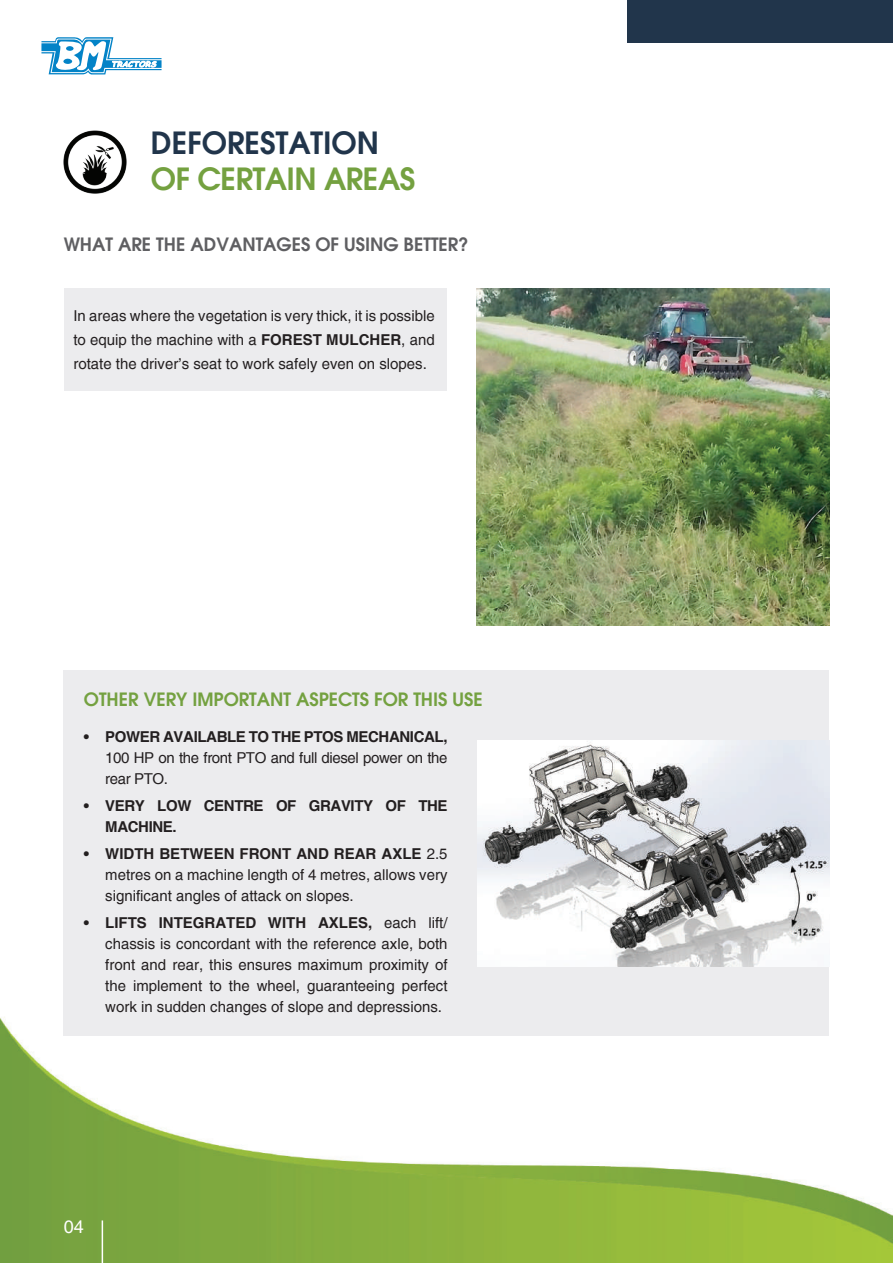
<style>
.page{position:relative;width:893px;height:1263px;background:#fff}
.page>*{position:absolute;margin:0;border:0;box-sizing:border-box;transform-origin:0 0}
.t1{font:600 30px "Avant Garde";letter-spacing:-.015em;color:#74a140}
.t2{font:600 30px "Avant Garde";color:#21354b}
.t3{font:600 18px "Avant Garde";color:#74a140}
.t4{font:600 18px "Avant Garde";color:#5f5f62}
.t5{font:18px "Helvetica";color:#fff}
.t6{font:15px/21px "Helvetica";color:#231f20;text-align:justify}
.t7{font:700 15px/21px "Helvetica";letter-spacing:-.025em;color:#231f20}
.t8{font:15px/21px "Helvetica";letter-spacing:-.025em;color:#231f20}
.s1{font-weight:700}
</style>
<div class="page">
<img style="left:0;top:1006px;width:893px;height:257px">
<svg style="left:41px;top:37px;width:121px;height:37px"></svg>
<hr style="left:102px;top:1220px;width:1px;height:43px;background:#fff">
<div style="left:627px;top:0;width:266px;height:43px;background:#21354b"></div>
<img style="left:476px;top:288px;width:353px;height:338px">
<img style="left:63px;top:130px;width:64px;height:64px">
<div style="left:64px;top:288px;width:382px;height:103px;background:#ececee"></div>
<div style="left:64px;top:670px;width:765px;height:365px;background:#ececee"></div>
<img style="left:477px;top:740px;width:352px;height:226px">
<h1 class="t2" style="left:151px;top:124px;width:229px">DEFORESTATION</h1>
<h1 class="t1" style="left:151px;top:160px;width:266px">OF CERTAIN AREAS</h1>
<p class="t4" style="left:64px;top:233px;width:406px">WHAT ARE THE ADVANTAGES OF USING BETTER?</p>
<p class="t6" style="left:73px;top:304px;width:363px;line-height:24px">In areas where the vegetation is very thick, it is possible to equip the machine with a <span class="s1">FOREST MULCHER</span>, and rotate the driver’s seat to work safely even on slopes.</p>
<p class="t3" style="left:84px;top:687px;width:400px">OTHER VERY IMPORTANT ASPECTS FOR THIS USE</p>
<p class="t7" style="left:84px;top:726px;width:365px">• POWER AVAILABLE TO THE PTOS MECHANICAL,</p>
<p class="t8" style="left:105px;top:748px;width:344px">100 HP on the front PTO and full diesel power on the rear PTO.</p>
<p class="t7" style="left:105px;top:795px;width:344px;text-indent:-21px">• VERY LOW CENTRE OF GRAVITY OF THE<br>MACHINE.</p>
<p class="t6" style="left:105px;top:844px;width:344px;text-indent:-21px"><span class="s1">• WIDTH BETWEEN FRONT AND REAR AXLE</span> 2.5 metres on a machine length of 4 metres, allows very significant angles of attack on slopes.</p>
<p class="t6" style="left:105px;top:913px;width:344px;text-indent:-21px"><span class="s1">• LIFTS INTEGRATED WITH AXLES,</span> each lift/ chassis is concordant with the reference axle, both front and rear, this ensures maximum proximity of the implement to the wheel, guaranteeing perfect work in sudden changes of slope and depressions.</p>
<p class="t5" style="left:64px;top:1216px;width:22px">04</p>
</div>
